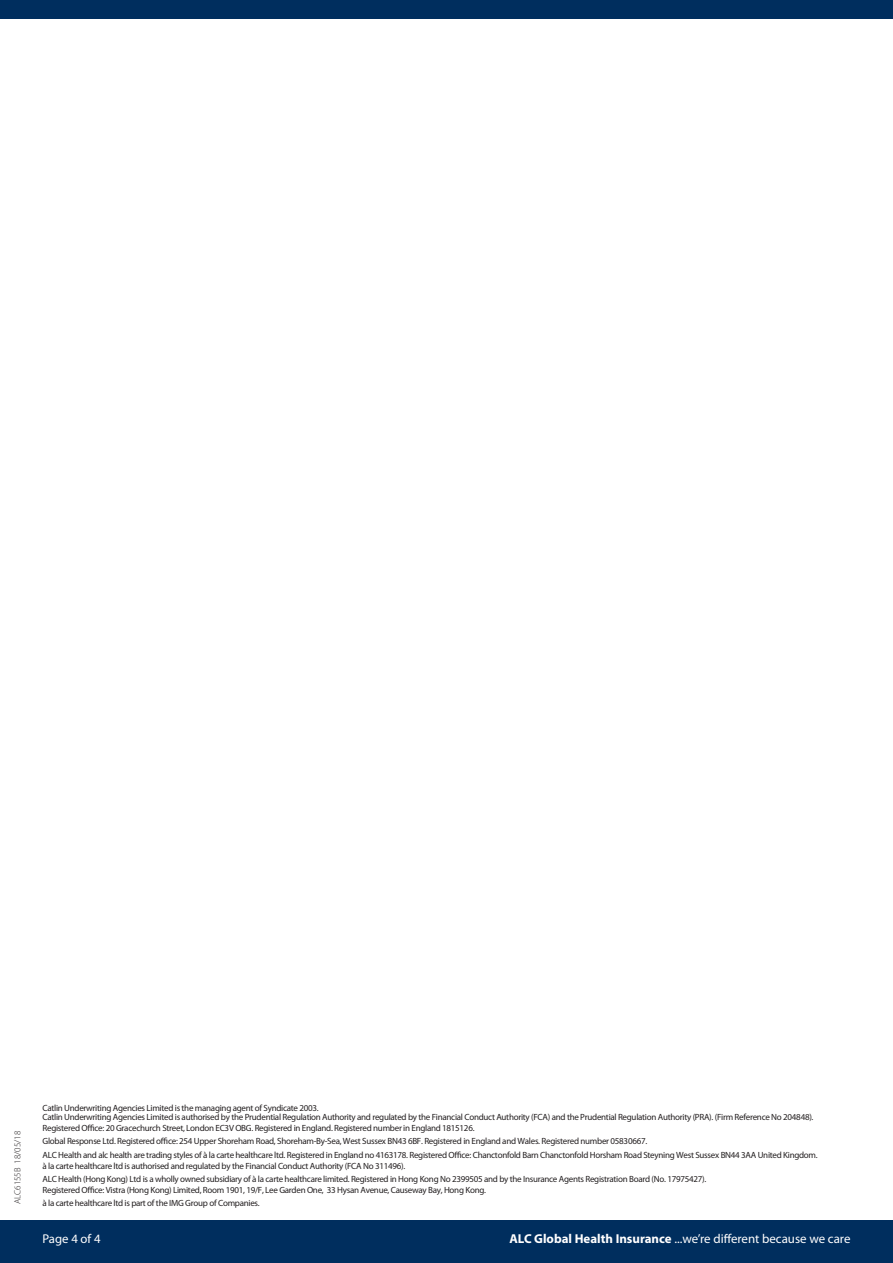
<style>
.page{position:relative;width:893px;height:1263px;background:#fff}
.page>*{position:absolute;margin:0;border:0;box-sizing:border-box;transform-origin:0 0}
.t1{font:12.9px "Myriad Pro";color:#fff}
.t2{font:12.75px "Myriad";color:#fff}
.t3{font:9px/13.2px "Myriad Pro";letter-spacing:-.03em;color:#231f20}
.t4{font:300 9px "Myriad Pro";color:#231f20}
.s1{font-weight:700}
</style>
<div class="page">
<div style="left:0;top:1220px;width:893px;height:43px;background:#002e5e"></div>
<div style="left:0;top:0;width:893px;height:19px;background:#002e5e"></div>
<p class="t4" style="left:12px;top:1204px;width:74px;rotate:-90deg">ALC6155B 18/05/18</p>
<p class="t3" style="left:43px;top:1103px;width:772px;line-height:9px">Catlin Underwriting Agencies Limited is the managing agent of Syndicate 2003.<br>Catlin Underwriting Agencies Limited is authorised by the Prudential Regulation Authority and regulated by the Financial Conduct Authority (FCA) and the Prudential Regulation Authority (PRA). (Firm Reference No 204848).</p>
<p class="t3" style="left:43px;top:1121px;width:777px">Registered Office: 20 Gracechurch Street, London EC3V OBG. Registered in England. Registered number in England 1815126.<br>Global Response Ltd. Registered office: 254 Upper Shoreham Road, Shoreham-By-Sea, West Sussex BN43 6BF. Registered in England and Wales. Registered number 05830667.<br>ALC Health and alc health are trading styles of à la carte healthcare ltd. Registered in England no 4163178. Registered Office: Chanctonfold Barn Chanctonfold Horsham Road Steyning West Sussex BN44 3AA United Kingdom.</p>
<p class="t3" style="left:43px;top:1159px;width:665px">à la carte healthcare ltd is authorised and regulated by the Financial Conduct Authority (FCA No 311496).<br>ALC Health (Hong Kong) Ltd is a wholly owned subsidiary of à la carte healthcare limited. Registered in Hong Kong No 2399505 and by the Insurance Agents Registration Board (No. 17975427).</p>
<p class="t3" style="left:43px;top:1183px;width:445px">Registered Office: Vistra (Hong Kong) Limited, Room 1901, 19/F, Lee Garden One, 33 Hysan Avenue, Causeway Bay, Hong Kong. à la carte healthcare ltd is part of the IMG Group of Companies.</p>
<h2 class="t2" style="left:43px;top:1232px;width:60px">Page 4 of 4</h2>
<h1 class="t1" style="left:509px;top:1230px;width:343px"><span class="s1">ALC Global Health Insurance</span> ...we’re different because we care</h1>
</div>
